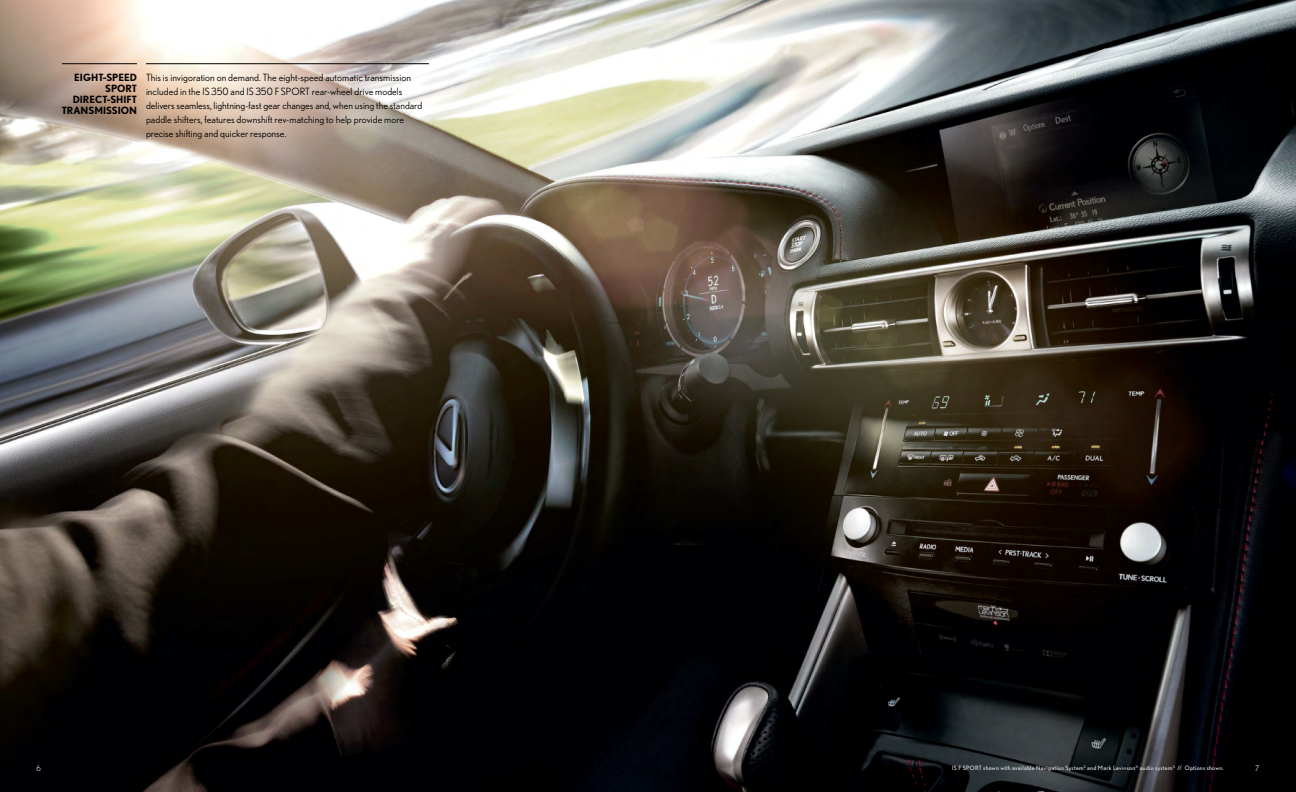
<style>
.page{position:relative;width:1296px;height:792px;background:#fff}
.page>*{position:absolute;margin:0;border:0;box-sizing:border-box;transform-origin:0 0}
.Spread_body_copy{font:10px/14px "Nobel";letter-spacing:.005em;color:#000}
.Model_name{font:700 10px/11px "Nobel";color:#000;text-align:right}
.t1{font:8px "Nobel";color:#dcddde}
.Vehicle_shown{font:6px "Nobel";letter-spacing:.045em;color:#dcddde}
</style>
<div class="page">
<img style="left:0;top:0;width:1296px;height:792px">
<hr style="left:62px;top:63px;width:75px;height:1px;background:#000">
<hr style="left:146px;top:63px;width:283px;height:1px;background:#000">
<p class="Model_name" style="left:62px;top:72px;width:77px">EIGHT-SPEED<br>SPORT<br>DIRECT-SHIFT<br>TRANSMISSION</p>
<p class="Spread_body_copy" style="left:146px;top:70px;width:278px">This is invigoration on demand. The eight-speed automatic transmission included in the IS 350 and IS 350 F SPORT rear-wheel drive models delivers seamless, lightning-fast gear changes and, when using the standard paddle shifters, features downshift rev-matching to help provide more precise shifting and quicker response.</p>
<p class="t1" style="left:36px;top:763px;width:6px">6</p>
<p class="Vehicle_shown" style="left:952px;top:765px;width:273px">IS F SPORT shown with available Navigation System<sup>2</sup> and Mark Levinson<sup>®</sup> audio system<sup>3</sup> // Options shown.</p>
<p class="t1" style="left:1255px;top:763px;width:6px">7</p>
</div>
